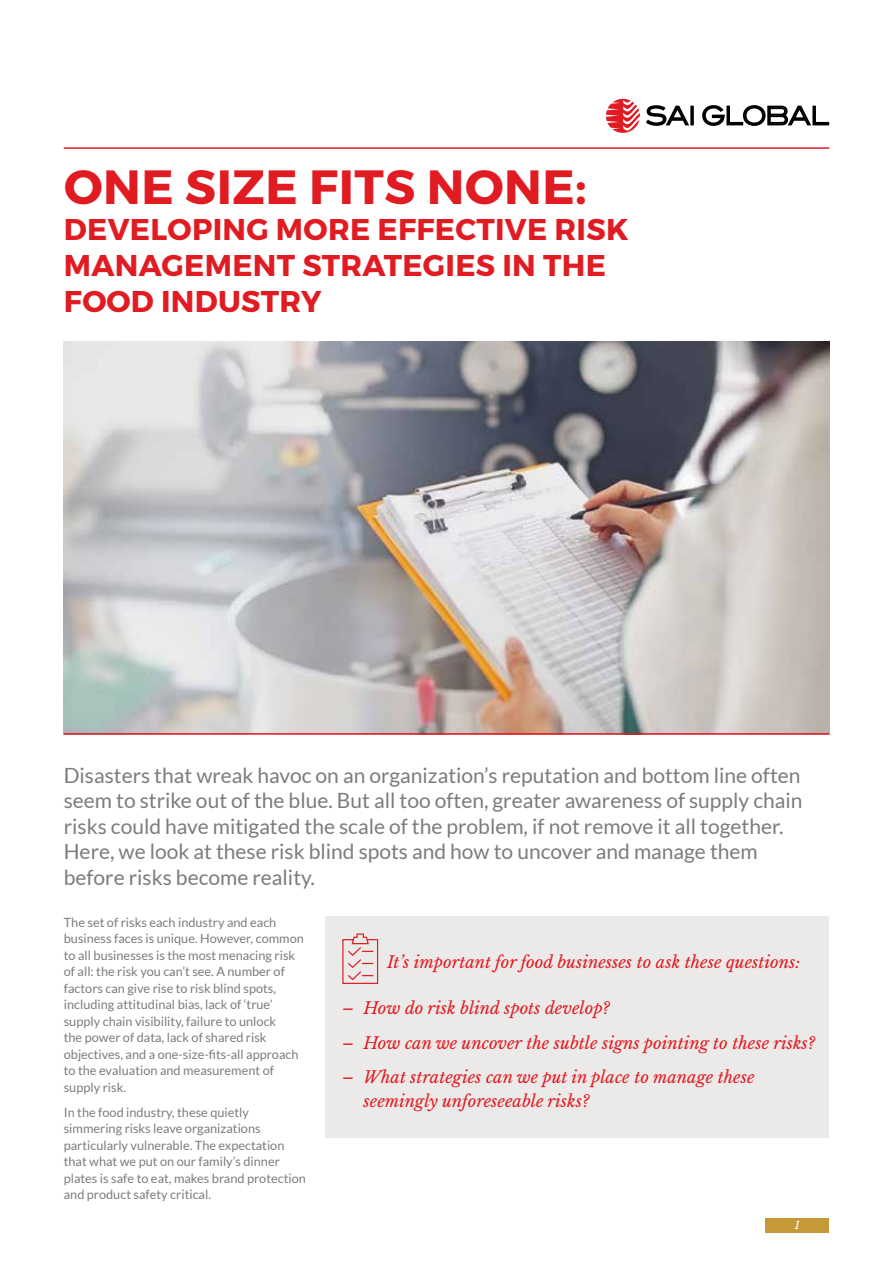
<style>
.page{position:relative;width:893px;height:1263px;background:#fff}
.page>*{position:absolute;margin:0;border:0;box-sizing:border-box;transform-origin:0 0}
.t1{font:700 48px "Montserrat";letter-spacing:.01em;color:#e11b22}
.t2{font:700 30px/36px "Montserrat";letter-spacing:.01em;color:#e11b22}
.t3{font:21px/25.5px "Lato";color:#7a7d7d}
.t4{font:italic 16.5px/24.8px "Libre Baskerville";color:#e11b22}
.t5{font:12.75px/16.5px "Lato";color:#7a7d7d}
.t6{font:italic 11.25px "Libre Baskerville";color:#fff}
</style>
<div class="page">
<hr style="left:64px;top:147px;width:765px;height:2px;background:#e11b22">
<svg style="left:606px;top:99px;width:34px;height:34px"></svg>
<svg style="left:646px;top:105px;width:48px;height:21px"></svg>
<svg style="left:702px;top:105px;width:127px;height:21px"></svg>
<div style="left:765px;top:1218px;width:64px;height:15px;background:#c69937"></div>
<img style="left:64px;top:341px;width:765px;height:392px">
<hr style="left:64px;top:733px;width:765px;height:2px;background:#e11b22">
<div style="left:325px;top:916px;width:504px;height:221px;background:#ebeae9"></div>
<svg style="left:342px;top:933px;width:37px;height:51px"></svg>
<h1 class="t1" style="left:64px;top:157px;width:524px">ONE SIZE FITS NONE:</h1>
<h2 class="t2" style="left:64px;top:212px;width:566px">DEVELOPING MORE EFFECTIVE RISK<br>MANAGEMENT STRATEGIES IN THE<br>FOOD INDUSTRY</h2>
<p class="t3" style="left:64px;top:762px;width:740px">Disasters that wreak havoc on an organization’s reputation and bottom line often seem to strike out of the blue. But all too often, greater awareness of supply chain risks could have mitigated the scale of the problem, if not remove it all together.<br>Here, we look at these risk blind spots and how to uncover and manage them before risks become reality.</p>
<p class="t5" style="left:64px;top:914px;width:242px">The set of risks each industry and each business faces is unique. However, common to all businesses is the most menacing risk of all: the risk you can’t see. A number of factors can give rise to risk blind spots, including attitudinal bias, lack of ‘true’ supply chain visibility, failure to unlock<br>the power of data, lack of shared risk objectives, and a one-size-fits-all approach to the evaluation and measurement of supply risk.</p>
<p class="t5" style="left:64px;top:1104px;width:244px">In the food industry, these quietly simmering risks leave organizations particularly vulnerable. The expectation that what we put on our family’s dinner plates is safe to eat, makes brand protection and product safety critical.</p>
<p class="t4" style="left:387px;top:950px;width:415px">It’s important for food businesses to ask these questions:</p>
<p class="t4" style="left:342px;top:996px;width:269px">– How do risk blind spots develop?</p>
<p class="t4" style="left:342px;top:1030px;width:474px">– How can we uncover the subtle signs pointing to these risks?</p>
<p class="t4" style="left:364px;top:1064px;width:393px;text-indent:-21px">– What strategies can we put in place to manage these seemingly unforeseeable risks?</p>
<p class="t6" style="left:795px;top:1218px;width:7px">1</p>
</div>
